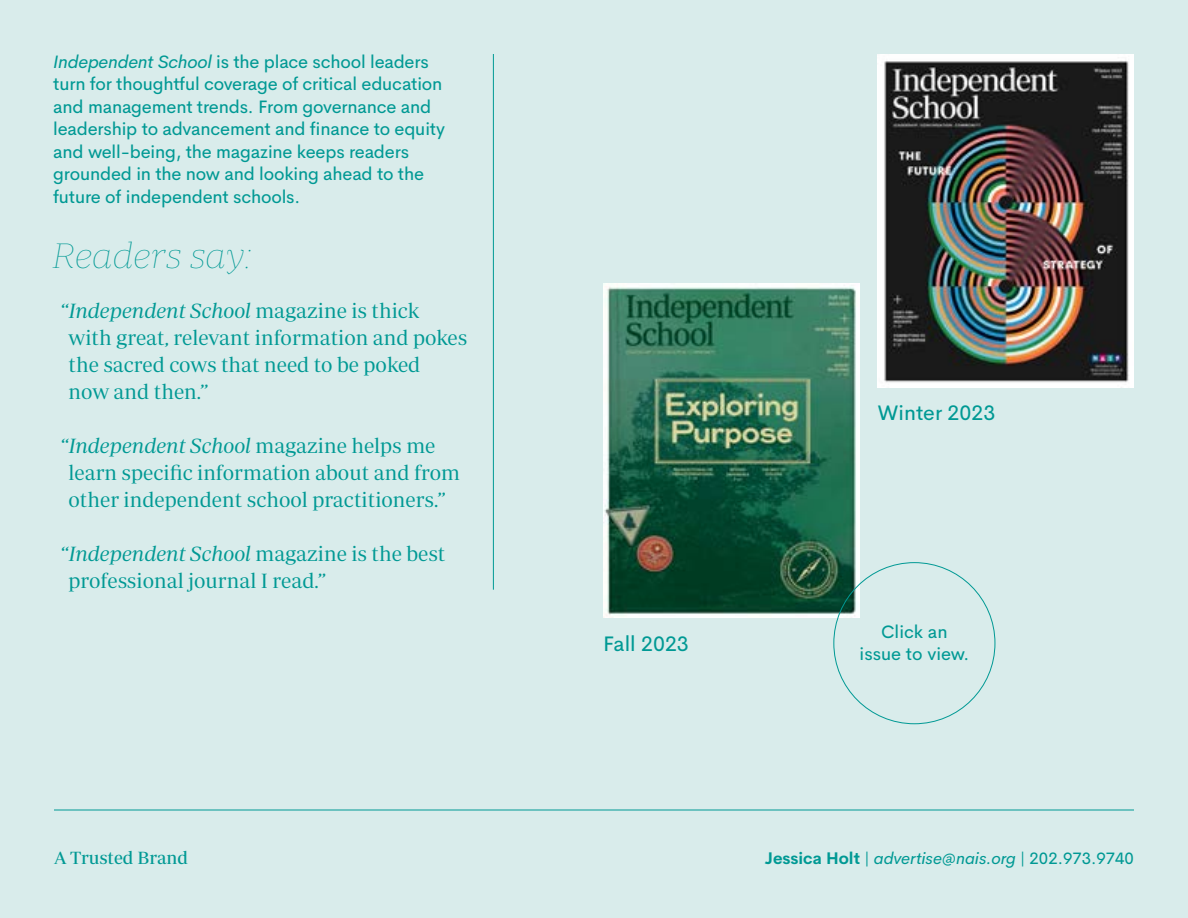
<style>
.page{position:relative;width:1188px;height:918px;background:#d9eceb}
.page>*{position:absolute;margin:0;border:0;box-sizing:border-box;transform-origin:0 0}
.t1{font:italic 100 36px "Periodico Display";color:#009994}
.t2{font:21px/27px "Periodico Display Lg";color:#009994}
.t3{font:21px "Periodico Display Lg It";color:#009994}
.t4{font:21px "Cerebri Sans";color:#009994}
.t5{font:18px/22.5px "Cerebri Sans";letter-spacing:-.01em;color:#009994}
.t6{font:18px "Periodico Display";color:#009994}
.t7{font:italic 16.5px "Cerebri Sans";color:#009994}
.s1{font-style:italic}
.s2{font-family:"Periodico Display Lg"}
.s3{font-family:"Periodico Display Lg It"}
.s4{font-weight:700;font-style:normal}
.s5{font-style:normal}
</style>
<div class="page">
<hr style="left:54px;top:810px;width:1080px;height:1px;background:#009994">
<hr style="left:493px;top:54px;width:1px;height:536px;background:#009994">
<img style="left:878px;top:54px;width:256px;height:334px">
<img style="left:603px;top:283px;width:256px;height:334px">
<p class="t5" style="left:53px;top:48px;width:393px"><span class="s1">Independent School</span> is the place school leaders turn for thoughtful coverage of critical education and management trends. From governance and leadership to advancement and finance to equity and well-being, the magazine keeps readers grounded in the now and looking ahead to the future of independent schools.</p>
<h1 class="t1" style="left:53px;top:237px;width:201px">Readers say:</h1>
<p class="t3" style="left:61px;top:299px;width:360px"><span class="s2">“</span>Independent School <span class="s2">magazine is thick</span></p>
<p class="t2" style="left:69px;top:324px;width:400px">with great, relevant information and pokes the sacred cows that need to be poked<br>now and then.”</p>
<p class="t3" style="left:61px;top:434px;width:376px"><span class="s2">“</span>Independent School <span class="s2">magazine helps me</span></p>
<p class="t2" style="left:69px;top:459px;width:393px">learn specific information about and from other independent school practitioners.”</p>
<p class="t2" style="left:69px;top:540px;width:378px;text-indent:-8px">“<span class="s3">Independent School</span> magazine is the best professional journal I read.”</p>
<p class="t6" style="left:54px;top:848px;width:136px">A Trusted Brand</p>
<p class="t4" style="left:877px;top:396px;width:119px">Winter 2023</p>
<p class="t4" style="left:603px;top:627px;width:87px">Fall 2023</p>
<p class="t5" style="left:860px;top:618px;width:111px;text-align:center">Click an issue to view.</p>
<p class="t7" style="left:765px;top:845px;width:371px"><span class="s4">Jessica Holt</span> <span class="s5">|</span> advertise@nais.org <span class="s5">| 202.973.9740</span></p>
</div>
